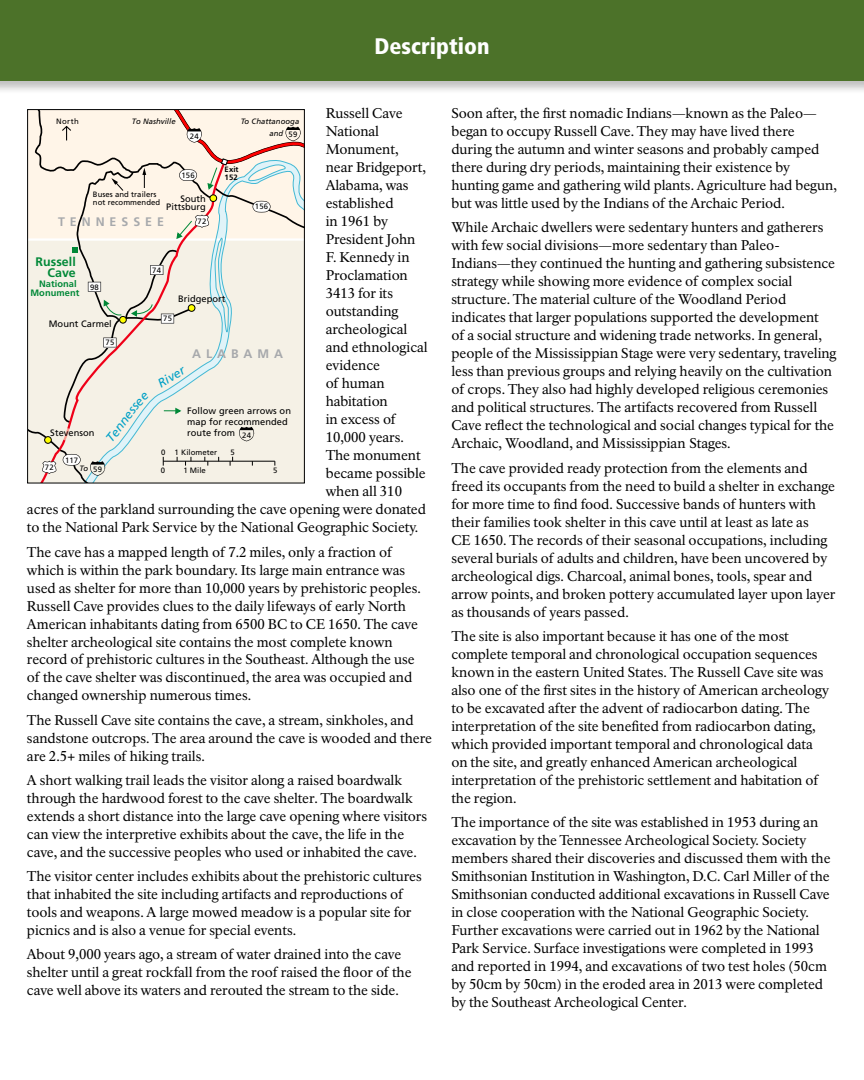
<style>
.page{position:relative;width:864px;height:1080px;background:#fff}
.page>*{position:absolute;margin:0;border:0;box-sizing:border-box;transform-origin:0 0}
.t1{font:900 condensed 22.5px "Frutiger LT Std";color:#fff}
.t2{font:13.8px/18px "NPS Rawlinson OT";letter-spacing:-.005em;color:#000}
.t3{font:700 12.45px "Frutiger";letter-spacing:.4em;color:#a7a9ac}
.t4{font:700 12.45px/11.6px "Frutiger";letter-spacing:.005em;color:#008837;text-align:right}
.t5{font:italic 12.45px "Frutiger";color:#00a0c6}
.t6{font:9.3px/10.8px "Frutiger";letter-spacing:.005em;color:#000}
.t7{font:700 9.3px/9.3px "Frutiger";letter-spacing:.005em;color:#008837;text-align:right}
.t8{font:7.8px/7.8px "Frutiger";letter-spacing:.005em;color:#000}
.t9{font:italic 7.8px/11.6px "Frutiger";letter-spacing:.005em;color:#000}
.t10{font:700 7.8px/7.8px "Frutiger";letter-spacing:.005em;color:#000}
</style>
<div class="page">
<div style="left:0;top:0;width:864px;height:95px;background:#000;opacity:.25"></div>
<div style="left:0;top:0;width:864px;height:81px;background:#4c7229"></div>
<svg style="left:27px;top:109px;width:278px;height:375px;background:#ece6db"></svg>
<h1 class="t1" style="left:374px;top:33px;width:117px">Description</h1>
<p class="t2" style="left:326px;top:105px;width:78px">Russell Cave</p>
<p class="t2" style="left:326px;top:123px;width:55px">National</p>
<p class="t2" style="left:326px;top:141px;width:74px">Monument,</p>
<p class="t2" style="left:326px;top:159px;width:102px">near Bridgeport,</p>
<p class="t2" style="left:326px;top:177px;width:84px">Alabama, was</p>
<p class="t2" style="left:326px;top:195px;width:69px">established</p>
<p class="t2" style="left:326px;top:213px;width:64px">in 1961 by</p>
<p class="t2" style="left:326px;top:231px;width:91px">President John</p>
<p class="t2" style="left:326px;top:249px;width:85px">F. Kennedy in</p>
<p class="t2" style="left:326px;top:267px;width:84px">Proclamation</p>
<p class="t2" style="left:326px;top:285px;width:69px">3413 for its</p>
<p class="t2" style="left:326px;top:303px;width:74px">outstanding</p>
<p class="t2" style="left:326px;top:321px;width:83px">archeological</p>
<p class="t2" style="left:326px;top:339px;width:103px">and ethnological</p>
<p class="t2" style="left:326px;top:357px;width:56px">evidence</p>
<p class="t2" style="left:326px;top:375px;width:60px">of human</p>
<p class="t2" style="left:326px;top:393px;width:64px">habitation</p>
<p class="t2" style="left:326px;top:411px;width:71px">in excess of</p>
<p class="t2" style="left:326px;top:429px;width:80px">10,000 years.</p>
<p class="t2" style="left:326px;top:447px;width:97px">The monument</p>
<p class="t2" style="left:326px;top:465px;width:102px">became possible</p>
<p class="t2" style="left:326px;top:483px;width:78px">when all 310</p>
<p class="t2" style="left:27px;top:501px;width:401px">acres of the parkland surrounding the cave opening were donated</p>
<p class="t2" style="left:27px;top:519px;width:393px">to the National Park Service by the National Geographic Society.</p>
<p class="t2" style="left:27px;top:543px;width:395px">The cave has a mapped length of 7.2 miles, only a fraction of which is within the park boundary. Its large main entrance was used as shelter for more than 10,000 years by prehistoric peoples.<br>Russell Cave provides clues to the daily lifeways of early North American inhabitants dating from 6500 BC to CE 1650. The cave shelter archeological site contains the most complete known record of prehistoric cultures in the Southeast. Although the use of the cave shelter was discontinued, the area was occupied and changed ownership numerous times.</p>
<p class="t2" style="left:27px;top:711px;width:407px">The Russell Cave site contains the cave, a stream, sinkholes, and sandstone outcrops. The area around the cave is wooded and there are 2.5+ miles of hiking trails.</p>
<p class="t2" style="left:27px;top:771px;width:402px">A short walking trail leads the visitor along a raised boardwalk through the hardwood forest to the cave shelter. The boardwalk extends a short distance into the large cave opening where visitors can view the interpretive exhibits about the cave, the life in the cave, and the successive peoples who used or inhabited the cave.</p>
<p class="t2" style="left:27px;top:867px;width:396px">The visitor center includes exhibits about the prehistoric cultures that inhabited the site including artifacts and reproductions of tools and weapons. A large mowed meadow is a popular site for picnics and is also a venue for special events.</p>
<p class="t2" style="left:27px;top:946px;width:386px">About 9,000 years ago, a stream of water drained into the cave shelter until a great rockfall from the roof raised the floor of the cave well above its waters and rerouted the stream to the side.</p>
<p class="t8" style="left:56px;top:117px;width:24px">North</p>
<p class="t9" style="left:132px;top:116px;width:45px">To Nashville</p>
<p class="t9" style="left:269px;top:116px;width:31px;text-indent:-29px">To Chattanooga and</p>
<p class="t8" style="left:289px;top:131px;width:10px">59</p>
<p class="t8" style="left:190px;top:132px;width:10px">24</p>
<p class="t10" style="left:225px;top:166px;width:15px">Exit<br>152</p>
<p class="t8" style="left:181px;top:171px;width:15px">156</p>
<p class="t8" style="left:93px;top:190px;width:69px">Buses and trailers not recommended</p>
<p class="t6" style="left:166px;top:194px;width:41px;line-height:8.6px;text-align:right">South<br>Pittsburg</p>
<p class="t8" style="left:255px;top:203px;width:15px">156</p>
<p class="t3" style="left:58px;top:214px;width:107px">TENNESSEE</p>
<p class="t8" style="left:198px;top:217px;width:10px">72</p>
<p class="t4" style="left:36px;top:256px;width:42px">Russell<br>Cave</p>
<p class="t7" style="left:30px;top:279px;width:50px">National<br>Monument</p>
<p class="t8" style="left:152px;top:266px;width:10px">74</p>
<p class="t8" style="left:90px;top:283px;width:10px">98</p>
<p class="t6" style="left:178px;top:293px;width:49px">Bridgeport</p>
<p class="t8" style="left:163px;top:315px;width:10px">75</p>
<p class="t6" style="left:49px;top:318px;width:65px">Mount Carmel</p>
<p class="t8" style="left:105px;top:339px;width:10px">75</p>
<p class="t3" style="left:192px;top:346px;width:93px">ALABAMA</p>
<p class="t5" style="left:155px;top:378px;width:31px;rotate:-32deg">River</p>
<p class="t6" style="left:187px;top:405px;width:105px">Follow green arrows on map for recommended route from</p>
<p class="t6" style="left:50px;top:428px;width:46px">Stevenson</p>
<p class="t8" style="left:242px;top:431px;width:10px">24</p>
<p class="t8" style="left:161px;top:449px;width:58px">0 1 Kilometer</p>
<p class="t8" style="left:161px;top:466px;width:6px">0</p>
<p class="t8" style="left:273px;top:466px;width:6px">5</p>
<p class="t8" style="left:230px;top:449px;width:6px">5</p>
<p class="t8" style="left:65px;top:456px;width:15px">117</p>
<p class="t8" style="left:45px;top:463px;width:10px">72</p>
<p class="t9" style="left:80px;top:462px;width:10px">To</p>
<p class="t8" style="left:93px;top:465px;width:10px">59</p>
<p class="t8" style="left:183px;top:466px;width:24px">1 Mile</p>
<p class="t2" style="left:451px;top:105px;width:387px">Soon after, the first nomadic Indians—known as the Paleo— began to occupy Russell Cave. They may have lived there during the autumn and winter seasons and probably camped there during dry periods, maintaining their existence by hunting game and gathering wild plants. Agriculture had begun, but was little used by the Indians of the Archaic Period.</p>
<p class="t2" style="left:451px;top:219px;width:387px">While Archaic dwellers were sedentary hunters and gatherers with few social divisions—more sedentary than Paleo-Indians—they continued the hunting and gathering subsistence strategy while showing more evidence of complex social structure. The material culture of the Woodland Period indicates that larger populations supported the development<br>of a social structure and widening trade networks. In general, people of the Mississippian Stage were very sedentary, traveling less than previous groups and relying heavily on the cultivation of crops. They also had highly developed religious ceremonies and political structures. The artifacts recovered from Russell Cave reflect the technological and social changes typical for the Archaic, Woodland, and Mississippian Stages.</p>
<p class="t2" style="left:451px;top:459px;width:386px">The cave provided ready protection from the elements and freed its occupants from the need to build a shelter in exchange for more time to find food. Successive bands of hunters with their families took shelter in this cave until at least as late as<br>CE 1650. The records of their seasonal occupations, including several burials of adults and children, have been uncovered by archeological digs. Charcoal, animal bones, tools, spear and arrow points, and broken pottery accumulated layer upon layer as thousands of years passed.</p>
<p class="t2" style="left:451px;top:627px;width:379px">The site is also important because it has one of the most complete temporal and chronological occupation sequences known in the eastern United States. The Russell Cave site was also one of the first sites in the history of American archeology to be excavated after the advent of radiocarbon dating. The interpretation of the site benefited from radiocarbon dating, which provided important temporal and chronological data on the site, and greatly enhanced American archeological interpretation of the prehistoric settlement and habitation of the region.</p>
<p class="t2" style="left:451px;top:813px;width:381px">The importance of the site was established in 1953 during an excavation by the Tennessee Archeological Society. Society members shared their discoveries and discussed them with the Smithsonian Institution in Washington, D.C. Carl Miller of the Smithsonian conducted additional excavations in Russell Cave in close cooperation with the National Geographic Society.<br>Further excavations were carried out in 1962 by the National Park Service. Surface investigations were completed in 1993 and reported in 1994, and excavations of two test holes (50cm by 50cm by 50cm) in the eroded area in 2013 were completed by the Southeast Archeological Center.</p>
</div>
